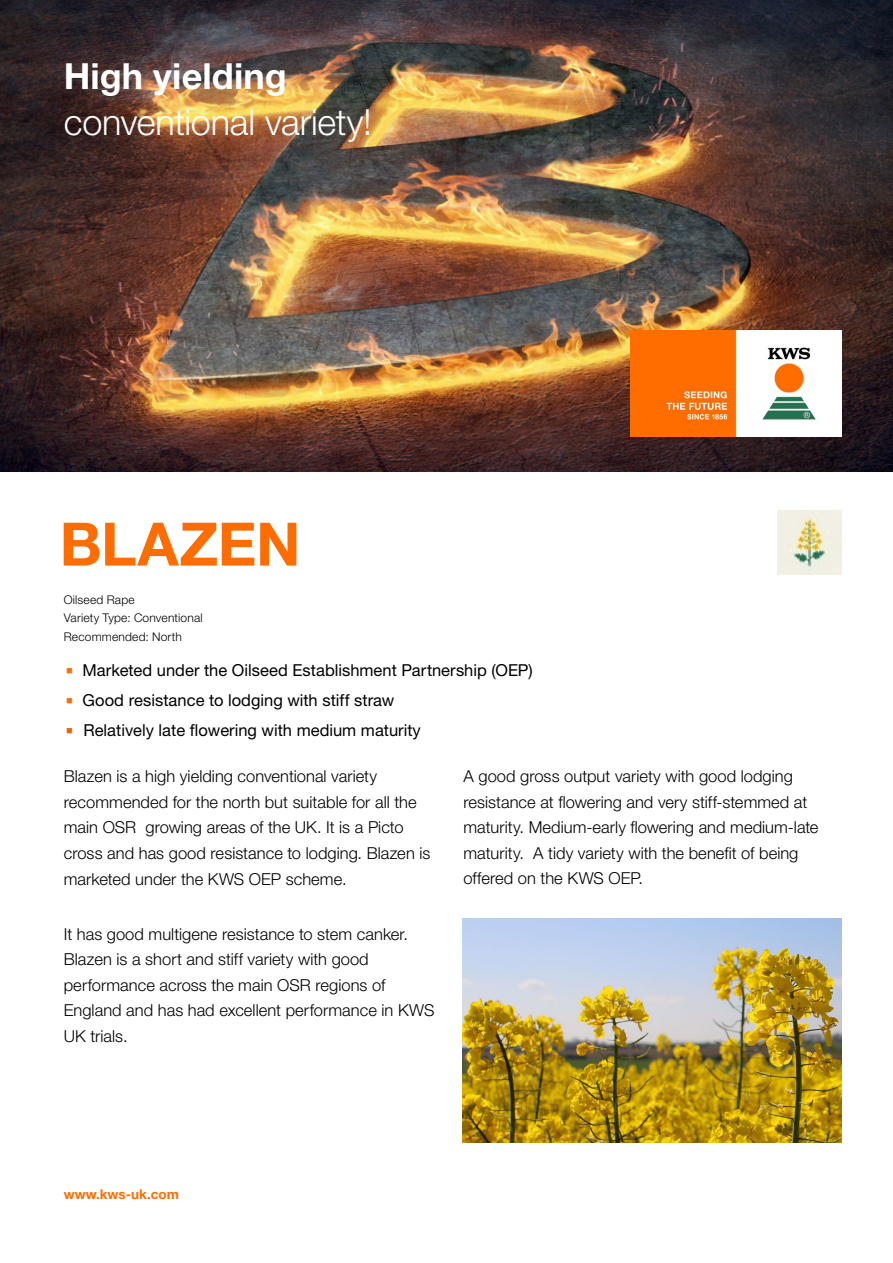
<style>
.page{position:relative;width:893px;height:1263px;background:#fff}
.page>*{position:absolute;margin:0;border:0;box-sizing:border-box;transform-origin:0 0}
.t1{font:700 60px "Helvetica Neue LT Std";letter-spacing:-.01em;color:#ff6c00}
.t2{font:300 36px "Helvetica Neue LT Std";letter-spacing:-.005em;color:#fff}
.t3{font:700 36px "Helvetica Neue LT Std";letter-spacing:.005em;color:#fff}
.t4{font:300 16.5px/25.5px "Helvetica Neue LT Std";color:#000}
.t5{font:16.5px "Helvetica Neue LT Std";color:#000}
.t6{font:700 13.5px "Helvetica Neue LT Std";color:#ff6c00}
.t7{font:300 12px/18.3px "Helvetica Neue LT Std";letter-spacing:.015em;color:#000}
.s1{color:#ff6c00}
.s2{color:#ec6408}
</style>
<div class="page">
<img style="left:0;top:0;width:893px;height:472px">
<img style="left:777px;top:510px;width:65px;height:65px">
<img style="left:630px;top:331px;width:212px;height:106px">
<img style="left:463px;top:918px;width:379px;height:225px">
<h2 class="t3" style="left:64px;top:54px;width:224px">High yielding</h2>
<h2 class="t2" style="left:64px;top:100px;width:309px">conventional variety!</h2>
<h1 class="t1" style="left:60px;top:507px;width:242px">BLAZEN</h1>
<p class="t7" style="left:64px;top:590px;width:140px">Oilseed Rape<br>Variety Type: Conventional<br>Recommended: North</p>
<p class="t5" style="left:66px;top:660px;width:468px"><span class="s1">■</span> Marketed under the Oilseed Establishment Partnership (OEP)</p>
<p class="t5" style="left:66px;top:690px;width:330px"><span class="s1">■</span> Good resistance to lodging with stiff straw</p>
<p class="t5" style="left:66px;top:720px;width:356px"><span class="s2">■</span> Relatively late flowering with medium maturity</p>
<p class="t4" style="left:64px;top:763px;width:368px">Blazen is a high yielding conventional variety recommended for the north but suitable for all the main OSR growing areas of the UK. It is a Picto cross and has good resistance to lodging. Blazen is marketed under the KWS OEP scheme.</p>
<p class="t4" style="left:64px;top:921px;width:372px">It has good multigene resistance to stem canker.<br>Blazen is a short and stiff variety with good performance across the main OSR regions of England and has had excellent performance in KWS UK trials.</p>
<p class="t4" style="left:463px;top:763px;width:357px">A good gross output variety with good lodging resistance at flowering and very stiff-stemmed at maturity. Medium-early flowering and medium-late maturity. A tidy variety with the benefit of being offered on the KWS OEP.</p>
<p class="t6" style="left:64px;top:1186px;width:117px">www.kws-uk.com</p>
</div>
